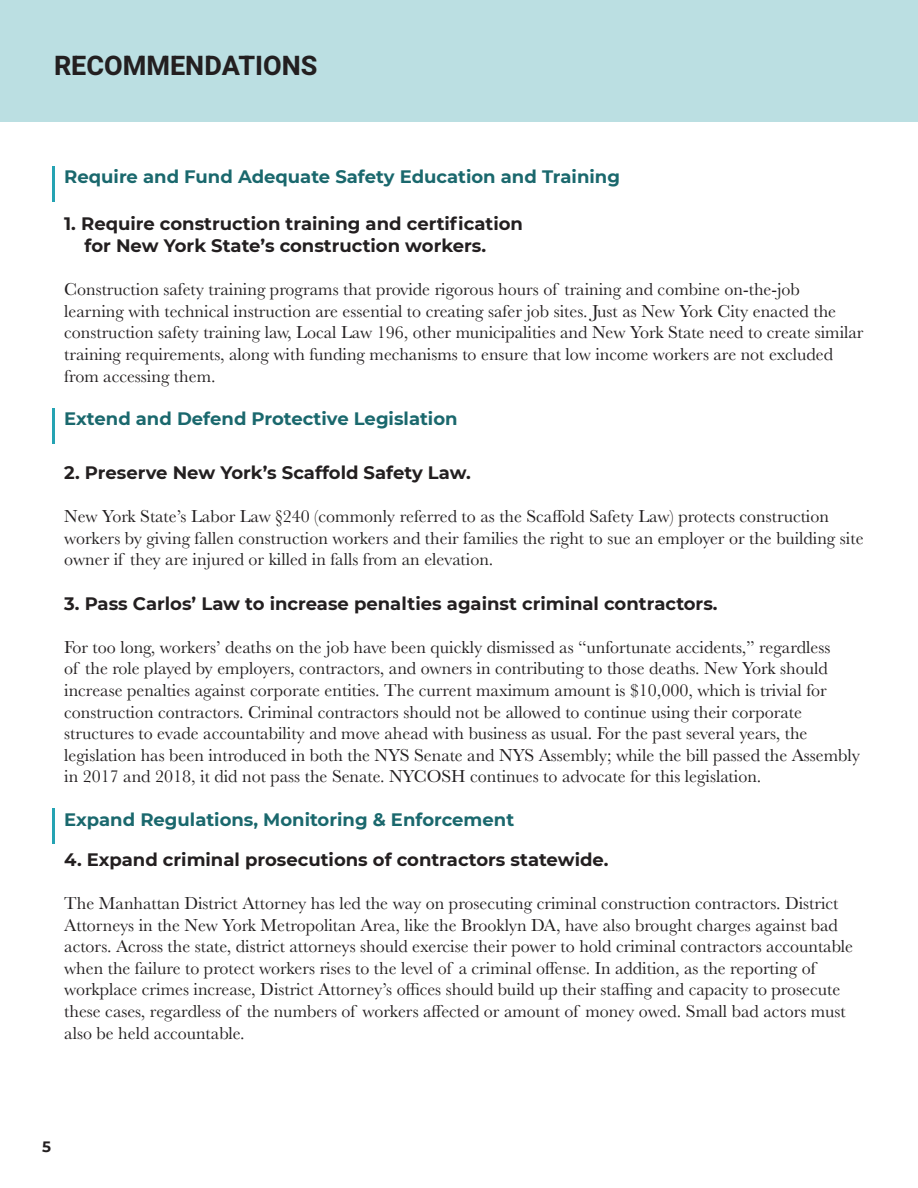
<style>
.page{position:relative;width:918px;height:1188px;background:#fff}
.page>*{position:absolute;margin:0;border:0;box-sizing:border-box;transform-origin:0 0}
.Header_2{font:700 27px "Heebo";color:#231f20}
.Paragraph_Style_1{font:18px/21.6px "Baskerville";color:#231f20}
.Header_4{font:700 18px "Montserrat";color:#231f20}
.Header_4-2{font:700 18px "Montserrat";color:#1a686d}
.Footnote_text{font:700 15px "Montserrat";color:#231f20}
</style>
<div class="page">
<div style="left:0;top:0;width:918px;height:122px;background:#bbdfe2"></div>
<hr style="left:52px;top:166px;width:3px;height:36px;background:#25a3b3">
<hr style="left:52px;top:408px;width:3px;height:36px;background:#25a3b3">
<hr style="left:52px;top:808px;width:3px;height:36px;background:#25a3b3">
<p class="Header_2" style="left:54px;top:47px;width:265px">RECOMMENDATIONS</p>
<p class="Header_4-2" style="left:64px;top:164px;width:557px">Require and Fund Adequate Safety Education and Training</p>
<p class="Header_4" style="left:64px;top:211px;width:460px">1. Require construction training and certification</p>
<p class="Header_4" style="left:85px;top:233px;width:403px">for New York State’s construction workers.</p>
<p class="Paragraph_Style_1" style="left:64px;top:279px;width:801px">Construction safety training programs that provide rigorous hours of training and combine on-the-job learning with technical instruction are essential to creating safer job sites. Just as New York City enacted the construction safety training law, Local Law 196, other municipalities and New York State need to create similar training requirements, along with funding mechanisms to ensure that low income workers are not excluded from accessing them.</p>
<p class="Header_4-2" style="left:64px;top:405px;width:395px">Extend and Defend Protective Legislation</p>
<p class="Header_4" style="left:64px;top:459px;width:408px">2. Preserve New York’s Scaffold Safety Law.</p>
<p class="Paragraph_Style_1" style="left:64px;top:506px;width:801px">New York State’s Labor Law §240 (commonly referred to as the Scaffold Safety Law) protects construction workers by giving fallen construction workers and their families the right to sue an employer or the building site owner if they are injured or killed in falls from an elevation.</p>
<p class="Header_4" style="left:64px;top:590px;width:655px">3. Pass Carlos’ Law to increase penalties against criminal contractors.</p>
<p class="Paragraph_Style_1" style="left:64px;top:636px;width:797px">For too long, workers’ deaths on the job have been quickly dismissed as “unfortunate accidents,” regardless<br>of the role played by employers, contractors, and owners in contributing to those deaths. New York should increase penalties against corporate entities. The current maximum amount is $10,000, which is trivial for construction contractors. Criminal contractors should not be allowed to continue using their corporate structures to evade accountability and move ahead with business as usual. For the past several years, the legislation has been introduced in both the NYS Senate and NYS Assembly; while the bill passed the Assembly in 2017 and 2018, it did not pass the Senate. NYCOSH continues to advocate for this legislation.</p>
<p class="Header_4-2" style="left:64px;top:806px;width:451px">Expand Regulations, Monitoring &amp; Enforcement</p>
<p class="Header_4" style="left:64px;top:846px;width:546px">4. Expand criminal prosecutions of contractors statewide.</p>
<p class="Paragraph_Style_1" style="left:64px;top:893px;width:790px">The Manhattan District Attorney has led the way on prosecuting criminal construction contractors. District Attorneys in the New York Metropolitan Area, like the Brooklyn DA, have also brought charges against bad actors. Across the state, district attorneys should exercise their power to hold criminal contractors accountable when the failure to protect workers rises to the level of a criminal offense. In addition, as the reporting of workplace crimes increase, District Attorney’s offices should build up their staffing and capacity to prosecute these cases, regardless of the numbers of workers affected or amount of money owed. Small bad actors must also be held accountable.</p>
<p class="Footnote_text" style="left:42px;top:1135px;width:10px">5</p>
</div>
